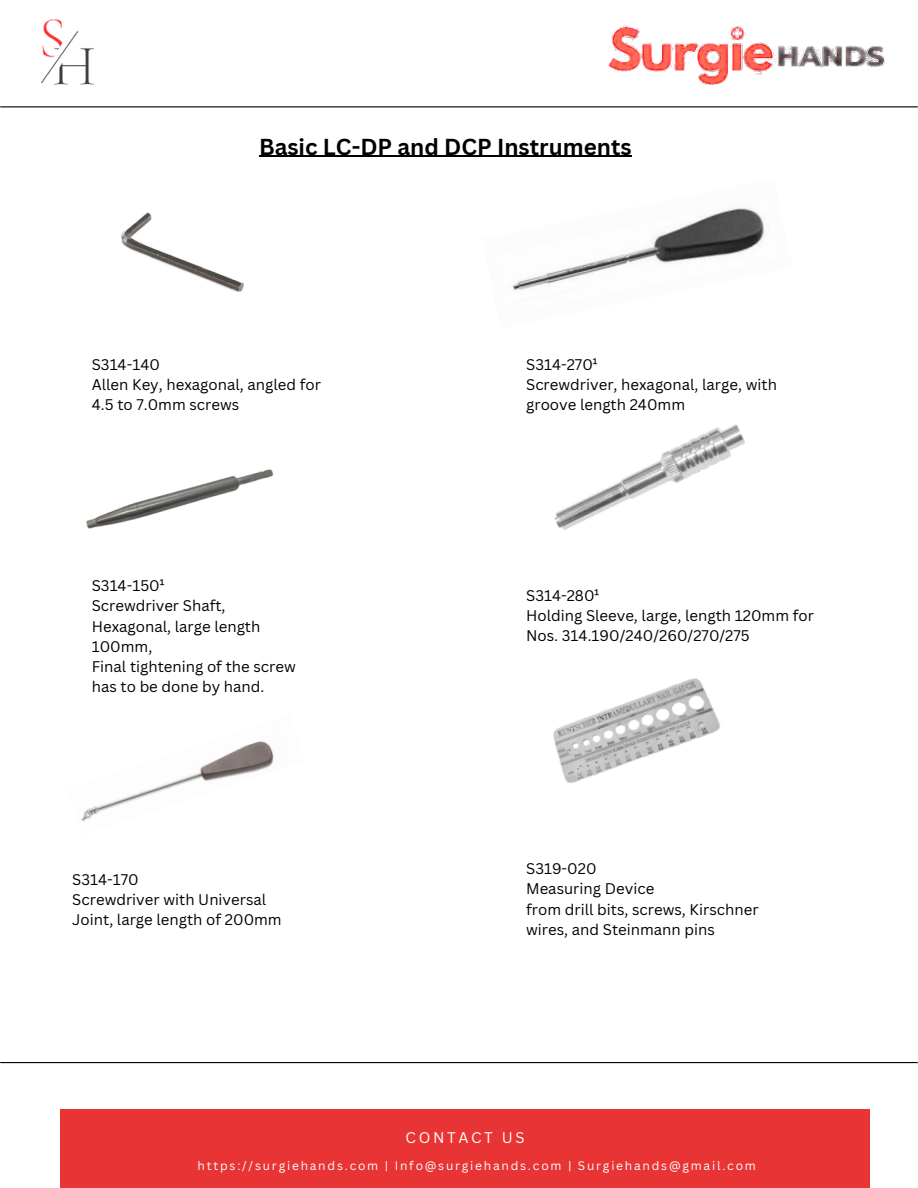
<style>
.page{position:relative;width:918px;height:1188px;background:#fff}
.page>*{position:absolute;margin:0;border:0;box-sizing:border-box;transform-origin:0 0}
.t1{font:700 22.5px "Canva Sans";color:#000}
.t2{font:15px/20.2px "Canva Sans";color:#000}
.t3{font:15px "Canva Sans";letter-spacing:.175em;color:#fff}
.t4{font:12px "Canva Sans";letter-spacing:.145em;color:#fff}
</style>
<div class="page">
<img style="left:0;top:19px;width:144px;height:89px">
<hr style="left:1px;top:1062px;width:916px;height:1px;background:#000">
<hr style="left:1px;top:106px;width:916px;height:1px;background:#000">
<img style="left:477px;top:25px;width:441px;height:131px">
<div style="left:60px;top:1110px;width:810px;height:78px;background:#e83434"></div>
<img style="left:121px;top:212px;width:123px;height:80px">
<img style="left:512px;top:208px;width:253px;height:82px">
<img style="left:86px;top:469px;width:188px;height:60px">
<img style="left:81px;top:741px;width:193px;height:81px">
<img style="left:554px;top:424px;width:191px;height:106px">
<img style="left:553px;top:678px;width:167px;height:105px">
<hr style="left:259px;top:156px;width:373px;height:1px;background:#000">
<p class="t1" style="left:259px;top:131px;width:374px">Basic LC-DP and DCP Instruments</p>
<p class="t2" style="left:92px;top:354px;width:70px">S314-140</p>
<p class="t2" style="left:92px;top:374px;width:231px">Allen Key, hexagonal, angled for<br>4.5 to 7.0mm screws</p>
<p class="t2" style="left:92px;top:575px;width:74px">S314-150¹</p>
<p class="t2" style="left:92px;top:595px;width:170px">Screwdriver Shaft,<br>Hexagonal, large length<br>100mm,</p>
<p class="t2" style="left:92px;top:656px;width:206px">Final tightening of the screw has to be done by hand.</p>
<p class="t2" style="left:72px;top:869px;width:68px">S314-170</p>
<p class="t2" style="left:72px;top:889px;width:211px">Screwdriver with Universal<br>Joint, large length of 200mm</p>
<p class="t2" style="left:526px;top:354px;width:73px">S314-270¹</p>
<p class="t2" style="left:526px;top:374px;width:252px">Screwdriver, hexagonal, large, with groove length 240mm</p>
<p class="t2" style="left:526px;top:585px;width:75px">S314-280¹</p>
<p class="t2" style="left:526px;top:605px;width:289px">Holding Sleeve, large, length 120mm for<br>Nos. 314.190/240/260/270/275</p>
<p class="t2" style="left:526px;top:858px;width:72px">S319-020</p>
<p class="t2" style="left:526px;top:879px;width:130px">Measuring Device</p>
<p class="t2" style="left:526px;top:899px;width:234px">from drill bits, screws, Kirschner wires, and Steinmann pins</p>
<p class="t3" style="left:406px;top:1127px;width:121px">CONTACT US</p>
<p class="t4" style="left:198px;top:1157px;width:560px">https://surgiehands.com | Info@surgiehands.com | Surgiehands@gmail.com</p>
</div>
